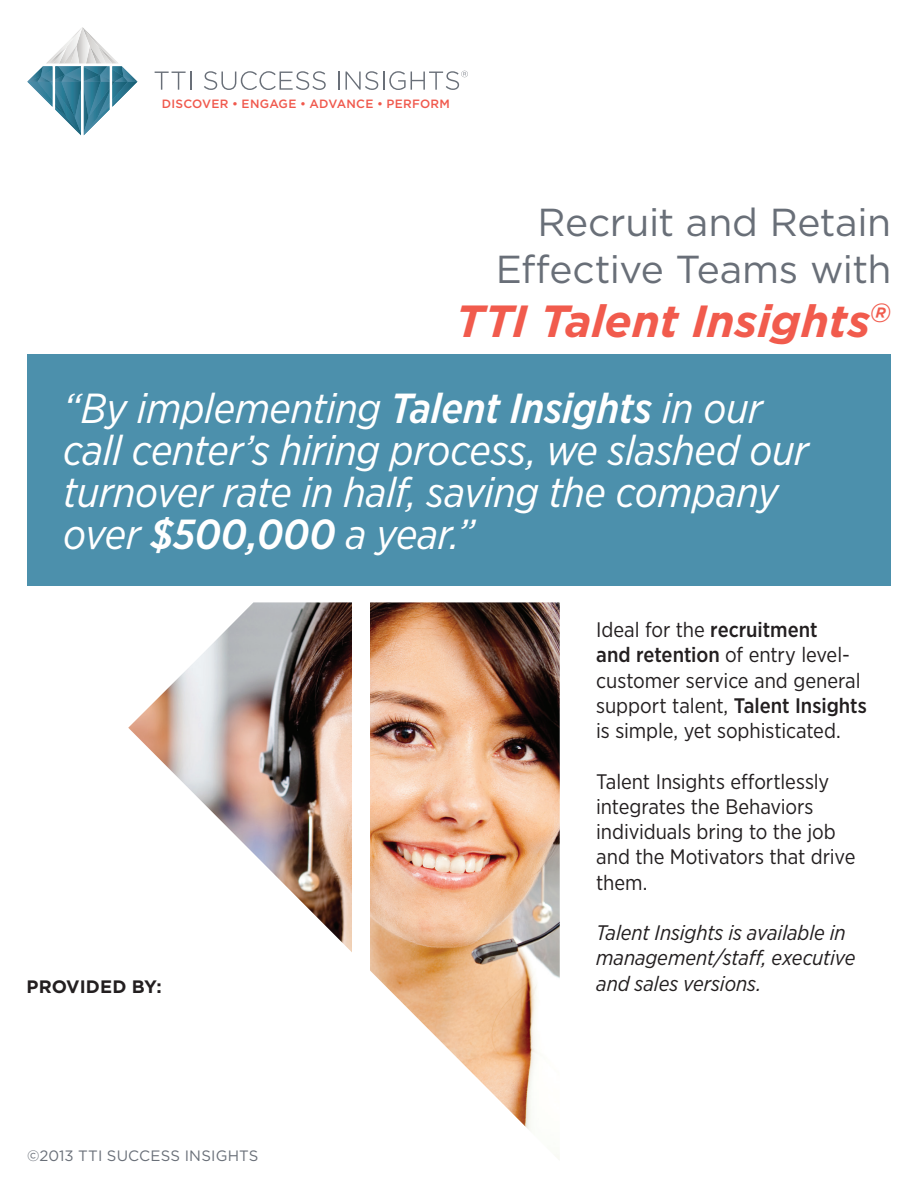
<style>
.page{position:relative;width:918px;height:1188px;background:#fff}
.page>*{position:absolute;margin:0;border:0;box-sizing:border-box;transform-origin:0 0}
.t1{font:italic 700 45px "Gotham";letter-spacing:-.005em;color:#f15b4d}
.t2{font:italic 42px/42px "Gotham Narrow";letter-spacing:-.01em;color:#fff}
.t3{font:39px/46.8px "Gotham";letter-spacing:-.01em;color:#696f78;text-align:right}
.t4{font:21px/25.2px "Gotham Narrow";letter-spacing:-.005em;color:#231f20}
.t5{font:italic 21px/25.2px "Gotham Narrow";letter-spacing:-.005em;color:#231f20}
.t6{font:700 18px "Gotham";color:#231f20}
.t7{font:15px "Gotham";letter-spacing:.015em;color:#696f78}
.t8{font:500 12px "Gotham";letter-spacing:.02em;color:#f0594d}
.s1{font-weight:500}
</style>
<div class="page">
<div style="left:27px;top:354px;width:864px;height:231px;background:#4c90ac"></div>
<img style="left:128px;top:602px;width:432px;height:557px">
<div style="left:353px;top:599px;width:17px;height:380px;background:#fff"></div>
<svg style="left:27px;top:63px;width:111px;height:72px"></svg>
<img style="left:47px;top:57px;width:71px;height:6px">
<img style="left:64px;top:34px;width:37px;height:12px">
<img style="left:102px;top:47px;width:10px;height:16px">
<img style="left:96px;top:46px;width:6px;height:17px">
<img style="left:90px;top:46px;width:6px;height:17px">
<img style="left:76px;top:27px;width:14px;height:36px">
<img style="left:76px;top:46px;width:3px;height:17px">
<img style="left:67px;top:46px;width:9px;height:17px">
<img style="left:48px;top:46px;width:19px;height:17px">
<svg style="left:155px;top:72px;width:36px;height:18px"></svg>
<svg style="left:204px;top:71px;width:122px;height:19px"></svg>
<svg style="left:338px;top:72px;width:2px;height:18px"></svg>
<svg style="left:346px;top:71px;width:122px;height:19px"></svg>
<p class="t8" style="left:162px;top:96px;width:290px">DISCOVER • ENGAGE • ADVANCE • PERFORM</p>
<h3 class="t3" style="left:496px;top:198px;width:397px">Recruit and Retain<br>Effective Teams with</h3>
<h1 class="t1" style="left:456px;top:291px;width:437px">TTI Talent Insights<sup>®</sup></h1>
<h2 class="t2" style="left:63px;top:387px;width:747px">“By implementing <span class="s1">Talent Insights</span> in our call center’s hiring process, we slashed our turnover rate in half, saving the company over <span class="s1">$500,000</span> a year.”</h2>
<p class="t6" style="left:27px;top:975px;width:137px">PROVIDED BY:</p>
<p class="t7" style="left:27px;top:1146px;width:233px">©2013 TTI SUCCESS INSIGHTS</p>
<p class="t4" style="left:596px;top:617px;width:272px">Ideal for the <span class="s1">recruitment<br>and retention</span> of entry level&shy;customer service and general support talent, <span class="s1">Talent Insights </span>is simple, yet sophisticated.</p>
<p class="t4" style="left:596px;top:768px;width:261px">Talent Insights effortlessly integrates the Behaviors individuals bring to the job and the Motivators that drive them.</p>
<p class="t5" style="left:596px;top:920px;width:261px">Talent Insights is available in management/staff, executive and sales versions.</p>
</div>
